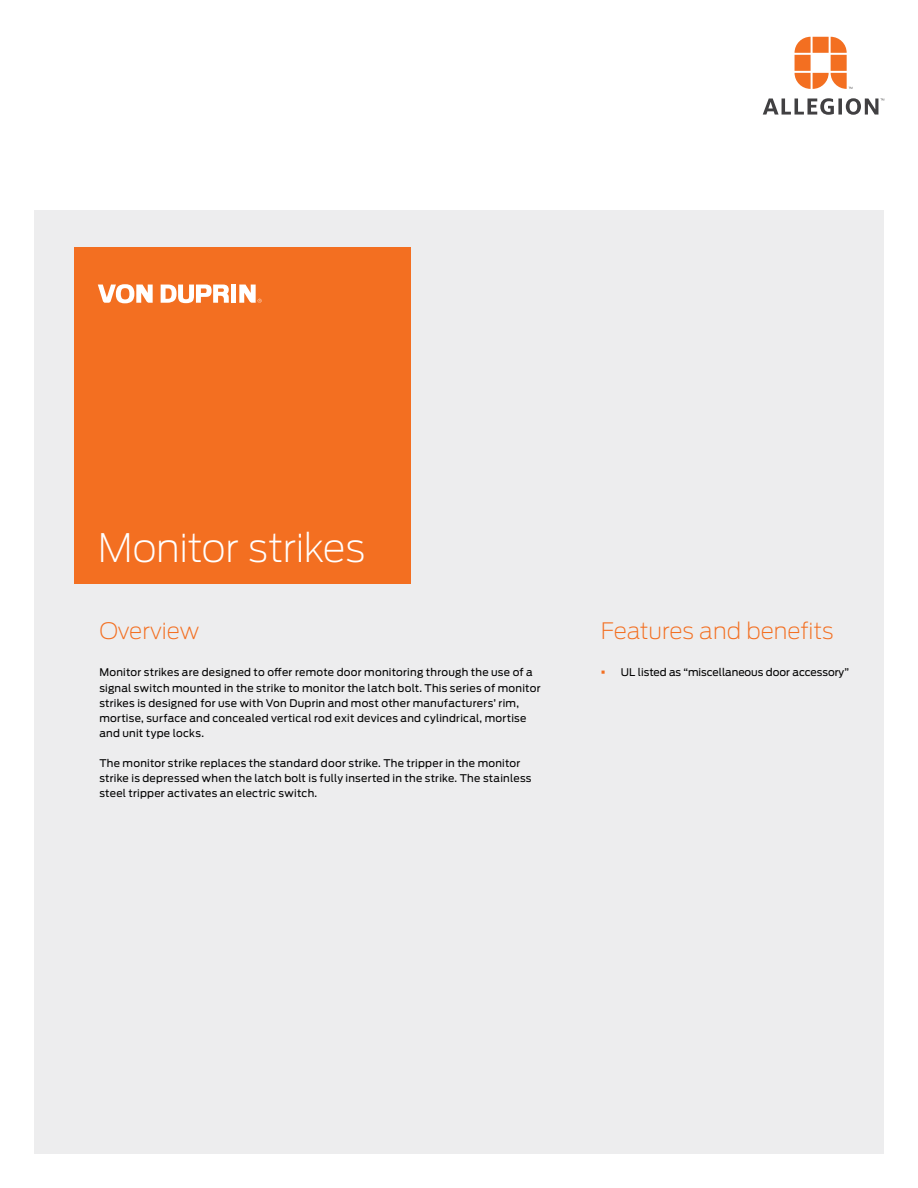
<style>
.page{position:relative;width:918px;height:1188px;background:#fff}
.page>*{position:absolute;margin:0;border:0;box-sizing:border-box;transform-origin:0 0}
.t1{font:200 39px "Antenna";letter-spacing:-.01em;color:#fff}
.t2{font:200 22.5px "Antenna";color:#f36f21}
.t3{font:10.5px/15px "Antenna";letter-spacing:.02em;color:#000}
.t4{font:10.5px "Antenna";color:#000}
.s1{color:#f36f21}
</style>
<div class="page">
<svg style="left:795px;top:37px;width:57px;height:52px"></svg>
<svg style="left:763px;top:98px;width:121px;height:17px"></svg>
<div style="left:34px;top:210px;width:850px;height:944px;background:#ededee"></div>
<div style="left:74px;top:247px;width:337px;height:336px;background:#f36f21"></div>
<svg style="left:98px;top:284px;width:55px;height:19px"></svg>
<svg style="left:161px;top:285px;width:68px;height:18px"></svg>
<div style="left:231px;top:285px;width:5px;height:18px;background:#fff"></div>
<svg style="left:239px;top:285px;width:23px;height:18px"></svg>
<h1 class="t1" style="left:98px;top:525px;width:269px">Monitor strikes</h1>
<h2 class="t2" style="left:99px;top:618px;width:101px">Overview</h2>
<p class="t3" style="left:99px;top:665px;width:443px">Monitor strikes are designed to offer remote door monitoring through the use of a signal switch mounted in the strike to monitor the latch bolt. This series of monitor strikes is designed for use with Von Duprin and most other manufacturers’ rim, mortise, surface and concealed vertical rod exit devices and cylindrical, mortise and unit type locks.</p>
<p class="t3" style="left:99px;top:755px;width:434px">The monitor strike replaces the standard door strike. The tripper in the monitor strike is depressed when the latch bolt is fully inserted in the strike. The stainless steel tripper activates an electric switch.</p>
<h2 class="t2" style="left:601px;top:618px;width:234px">Features and benefits</h2>
<p class="t4" style="left:601px;top:666px;width:250px"><span class="s1">▪</span> UL listed as “miscellaneous door accessory”</p>
</div>
